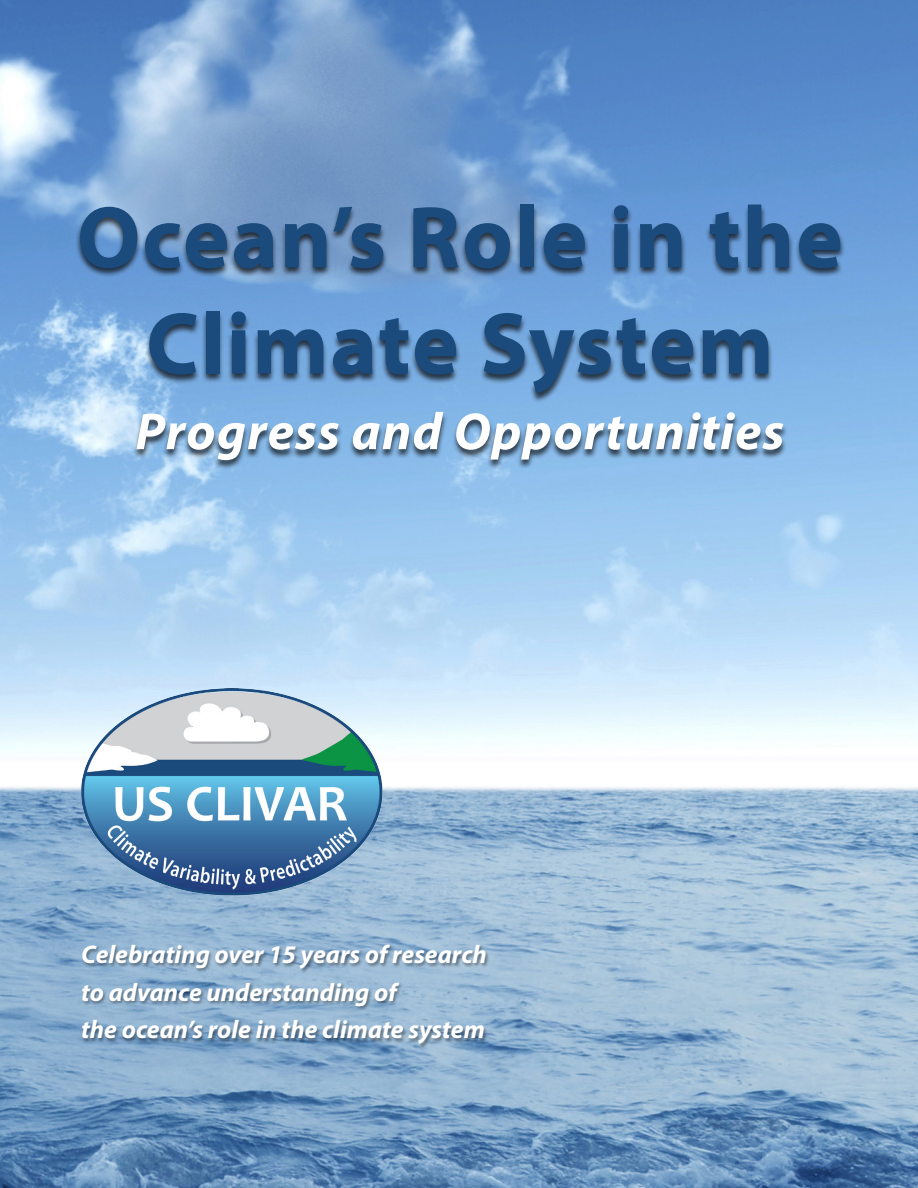
<style>
.page{position:relative;width:918px;height:1188px;background:#fff}
.page>*{position:absolute;margin:0;border:0;box-sizing:border-box;transform-origin:0 0}
.t1{font:700 88.5px/106.2px "Myriad Pro";letter-spacing:.02em;color:#1b4b7d;text-align:center}
.t2{font:italic 700 52.5px "Myriad Pro";letter-spacing:.02em;color:#fff}
.t3{font:italic 700 25.5px/37.5px "Myriad Pro";color:#fff}
</style>
<div class="page">
<img style="left:0;top:0;width:918px;height:1188px">
<img style="left:70px;top:689px;width:323px;height:211px">
<div style="left:81px;top:945px;width:409px;height:105px;background:#000;opacity:.41"></div>
<div style="left:75px;top:204px;width:770px;height:265px;background:#000;opacity:.69"></div>
<h1 class="t1" style="left:77px;top:182px;width:767px">Ocean’s Role in the<br>Climate System</h1>
<h2 class="t2" style="left:135px;top:397px;width:650px">Progress and Opportunities</h2>
<p class="t3" style="left:81px;top:935px;width:407px">Celebrating over 15 years of research to advance understanding of<br>the ocean’s role in the climate system</p>
</div>
